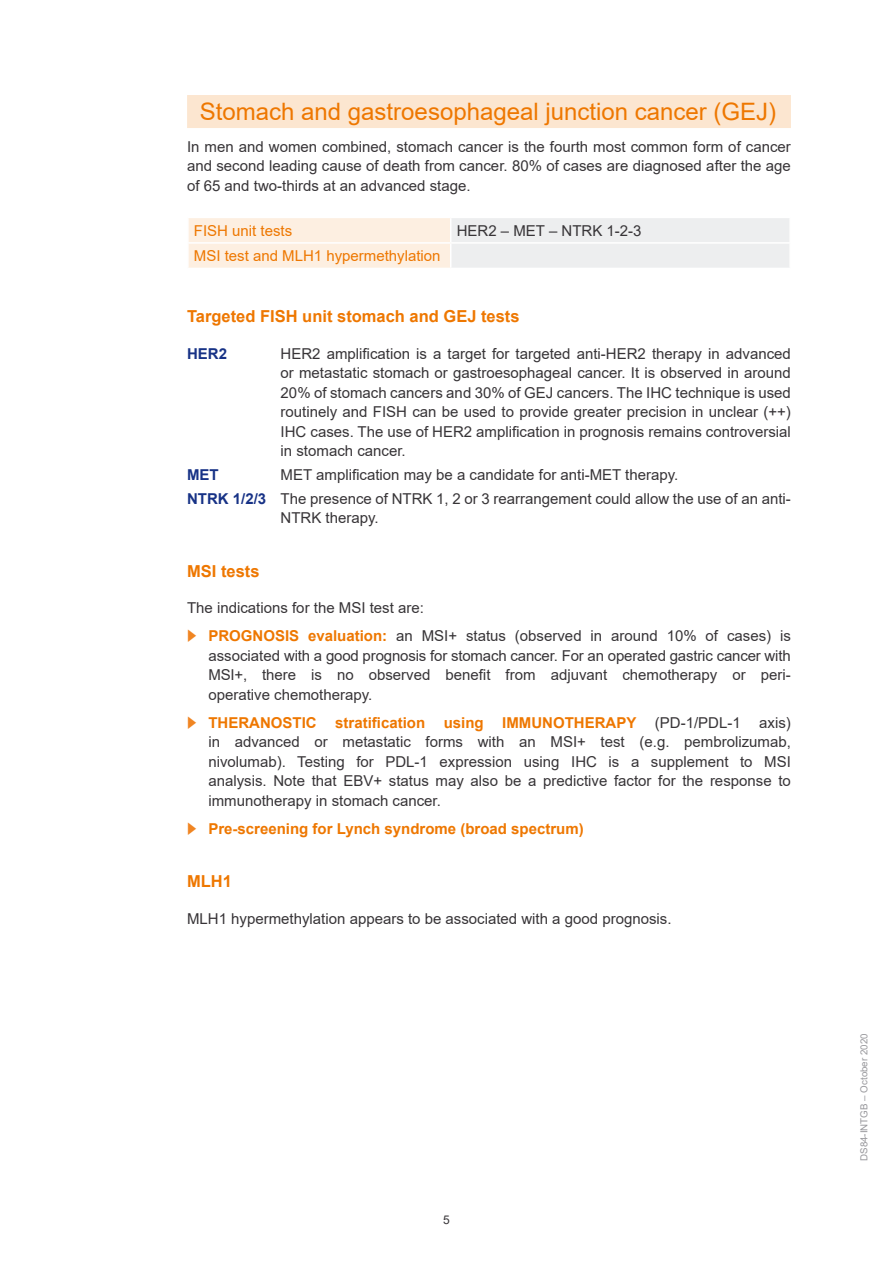
<style>
.page{position:relative;width:893px;height:1263px;background:#fff}
.page>*{position:absolute;margin:0;border:0;box-sizing:border-box;transform-origin:0 0}
.t1{font:24px "Arial";color:#e70}
.t2{font:700 16.5px "Arial";color:#e70}
.t3{font:15px/19.5px "Arial";color:#373437;text-align:justify}
.t4{font:700 15px "Arial";color:#e70}
.t5{font:15px "Arial";color:#e70}
.t6{font:700 15px "Arial";color:#173286}
.t7{font:12px "Arial";color:#373437}
.t8{font:9.75px "Arial";color:#98989c}
.s1{font-weight:700;color:#173286}
.s2{font-weight:700;color:#e70}
</style>
<div class="page">
<div style="left:187px;top:95px;width:604px;height:33px;background:#fce6d0"></div>
<svg style="left:188px;top:218px;width:601px;height:50px;background:#f4efe9"></svg>
<h1 class="t1" style="left:200px;top:95px;width:578px">Stomach and gastroesophageal junction cancer (GEJ)</h1>
<p class="t3" style="left:187px;top:137px;width:605px">In men and women combined, stomach cancer is the fourth most common form of cancer and second leading cause of death from cancer. 80% of cases are diagnosed after the age of 65 and two-thirds at an advanced stage.</p>
<p class="t5" style="left:194px;top:220px;width:100px">FISH unit tests</p>
<p class="t3" style="left:457px;top:220px;width:186px">HER2 – MET – NTRK 1-2-3</p>
<p class="t5" style="left:194px;top:246px;width:248px">MSI test and MLH1 hypermethylation</p>
<p class="t2" style="left:187px;top:305px;width:334px">Targeted FISH unit stomach and GEJ tests</p>
<p class="t6" style="left:187px;top:343px;width:42px">HER2</p>
<p class="t3" style="left:281px;top:343px;width:512px">HER2 amplification is a target for targeted anti-HER2 therapy in advanced or metastatic stomach or gastroesophageal cancer. It is observed in around 20% of stomach cancers and 30% of GEJ cancers. The IHC technique is used routinely and FISH can be used to provide greater precision in unclear (++)<br>IHC cases. The use of HER2 amplification in prognosis remains controversial in stomach cancer.</p>
<p class="t6" style="left:187px;top:464px;width:33px">MET</p>
<p class="t3" style="left:187px;top:463px;width:605px;line-height:23.7px;text-indent:94px">MET amplification may be a candidate for anti-MET therapy.<br><span class="s1">NTRK 1/2/3</span> The presence of NTRK 1, 2 or 3 rearrangement could allow the use of an anti-</p>
<p class="t3" style="left:281px;top:508px;width:100px">NTRK therapy.</p>
<p class="t2" style="left:187px;top:559px;width:74px">MSI tests</p>
<p class="t3" style="left:208px;top:594px;width:584px;line-height:28px;text-indent:-21px">The indications for the MSI test are:<br><span class="s2">PROGNOSIS evaluation:</span> an MSI+ status (observed in around 10% of cases) is</p>
<p class="t3" style="left:208px;top:645px;width:584px">associated with a good prognosis for stomach cancer. For an operated gastric cancer with MSI+, there is no observed benefit from adjuvant chemotherapy or peri&shy;operative chemotherapy.</p>
<p class="t3" style="left:208px;top:712px;width:584px"><span class="s2">THERANOSTIC stratification using IMMUNOTHERAPY</span> (PD-1/PDL-1 axis) in advanced or metastatic forms with an MSI+ test (e.g. pembrolizumab, nivolumab). Testing for PDL-1 expression using IHC is a supplement to MSI analysis. Note that EBV+ status may also be a predictive factor for the response to immunotherapy in stomach cancer.</p>
<p class="t4" style="left:208px;top:818px;width:377px">Pre-screening for Lynch syndrome (broad spectrum)</p>
<p class="t2" style="left:187px;top:870px;width:46px">MLH1</p>
<p class="t3" style="left:187px;top:909px;width:486px">MLH1 hypermethylation appears to be associated with a good prognosis.</p>
<p class="t7" style="left:443px;top:1212px;width:8px">5</p>
<p class="t8" style="left:857px;top:1161px;width:129px;rotate:-90deg">DS84-INTGB – October 2020</p>
</div>
